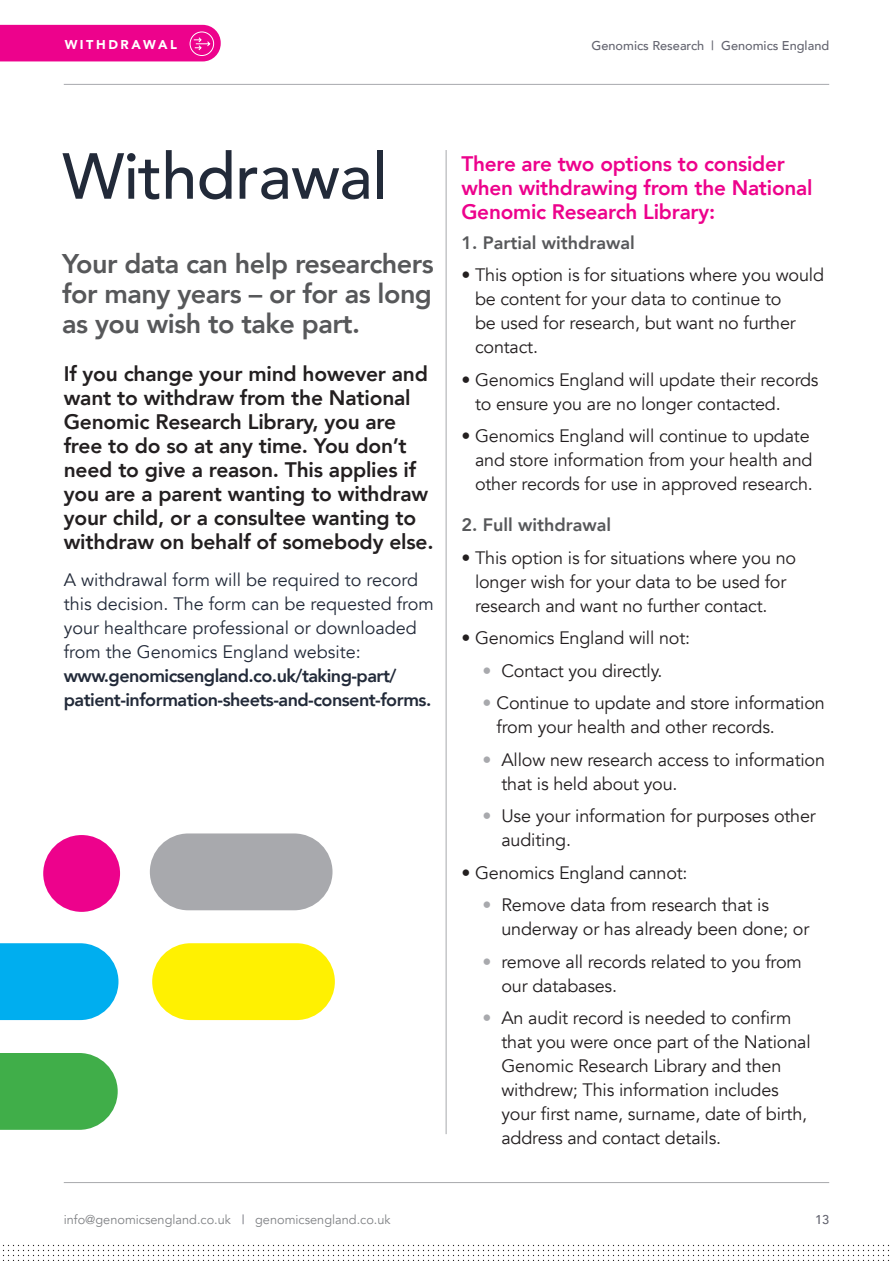
<style>
.page{position:relative;width:893px;height:1263px;background:#fff}
.page>*{position:absolute;margin:0;border:0;box-sizing:border-box;transform-origin:0 0}
.Question{font:500 64.35px "Avenir";letter-spacing:-.01em;color:#222a39}
.t1{font:800 27px/30px "Avenir";letter-spacing:-.02em;color:#57585a;text-align:justify}
.t2{font:800 21px/24px "Avenir";letter-spacing:-.01em;color:#231f20}
.t3{font:800 21px/24px "Avenir";letter-spacing:-.01em;color:#ed028c}
.t4{font:18px/24px "Avenir";letter-spacing:-.01em;color:#231f20}
.t5{font:18px/24px "Avenir";color:#222a39}
.t6{font:800 18px "Avenir";color:#57585a}
.t7{font:12.75px "Avenir";color:#808285}
.t8{font:500 12.75px "Avenir";color:#646570}
.t9{font:900 12.75px "Avenir";letter-spacing:.2em;color:#fff}
.s1{font-weight:800}
.s2{color:#a8a9ad}
.s3{color:#646570}
</style>
<div class="page">
<hr style="left:64px;top:1182px;width:765px;height:1px;background:#a8a9ad">
<hr style="left:64px;top:84px;width:765px;height:1px;background:#a8a9ad">
<div style="left:3px;top:1242px;width:887px;height:19px;background:linear-gradient(to right,#f7f7f7,#f7f7f7)"></div>
<hr style="left:446px;top:150px;width:1px;height:984px;background:#a8a9ad">
<div style="left:150px;top:833px;width:182px;height:77px;background:#a8a9ad;border-radius:38px"></div>
<div style="left:43px;top:835px;width:77px;height:77px;background:#ed028c;border-radius:50%"></div>
<svg style="left:0;top:943px;width:118px;height:77px"></svg>
<svg style="left:0;top:1053px;width:118px;height:77px"></svg>
<div style="left:152px;top:943px;width:183px;height:77px;background:#fff101;border-radius:38px"></div>
<div style="left:0;top:25px;width:221px;height:36px;background:#ed028c"></div>
<div style="left:190px;top:32px;width:24px;height:24px;border:1px solid #fff;border-radius:50%"></div>
<p class="t9" style="left:65px;top:33px;width:114px">WITHDRAWAL</p>
<p class="t8" style="left:591px;top:34px;width:239px">Genomics Research | Genomics England</p>
<p class="Question" style="left:62px;top:121px;width:326px">Withdrawal</p>
<p class="t1" style="left:62px;top:249px;width:373px">Your data can help researchers for many years – or for as long as you wish to take part.</p>
<p class="t2" style="left:64px;top:362px;width:371px">If you change your mind however and want to withdraw from the National Genomic Research Library, you are free to do so at any time. You don’t need to give a reason. This applies if you are a parent wanting to withdraw your child, or a consultee wanting to withdraw on behalf of somebody else.</p>
<p class="t5" style="left:64px;top:568px;width:371px">A withdrawal form will be required to record this decision. The form can be requested from your healthcare professional or downloaded from the Genomics England website: <span class="s1">www.genomicsengland.co.uk/taking-part/ patient-information-sheets-and-consent-forms.</span></p>
<p class="t3" style="left:461px;top:152px;width:353px">There are two options to consider when withdrawing from the National<br>Genomic Research Library:</p>
<p class="t6" style="left:461px;top:228px;width:175px">1. Partial withdrawal</p>
<p class="t4" style="left:475px;top:263px;width:351px;text-indent:-14px">• This option is for situations where you would be content for your data to continue to<br>be used for research, but want no further contact.</p>
<p class="t4" style="left:475px;top:368px;width:345px;text-indent:-14px">• Genomics England will update their records to ensure you are no longer contacted.</p>
<p class="t4" style="left:475px;top:424px;width:339px;text-indent:-14px">• Genomics England will continue to update and store information from your health and other records for use in approved research.</p>
<p class="t6" style="left:461px;top:511px;width:151px">2. Full withdrawal</p>
<p class="t4" style="left:475px;top:546px;width:323px;text-indent:-14px">• This option is for situations where you no longer wish for your data to be used for research and want no further contact.</p>
<p class="t4" style="left:461px;top:626px;width:230px">• Genomics England will not:</p>
<p class="t4" style="left:483px;top:659px;width:181px"><span class="s2">•</span> Contact you directly.</p>
<p class="t4" style="left:497px;top:691px;width:330px;text-indent:-14px"><span class="s2">•</span> Continue to update and store information from your health and other records.</p>
<p class="t4" style="left:501px;top:748px;width:325px;text-indent:-19px"><span class="s2">•</span> Allow new research access to information that is held about you.</p>
<p class="t4" style="left:501px;top:804px;width:316px;text-indent:-19px"><span class="s2">•</span> Use your information for purposes other auditing.</p>
<p class="t4" style="left:461px;top:861px;width:228px">• Genomics England cannot:</p>
<p class="t4" style="left:501px;top:893px;width:309px;text-indent:-19px"><span class="s2">•</span> Remove data from research that is underway or has already been done; or</p>
<p class="t4" style="left:501px;top:950px;width:302px;text-indent:-19px"><span class="s2">•</span> remove all records related to you from our databases.</p>
<p class="t4" style="left:501px;top:1006px;width:311px;text-indent:-19px"><span class="s2">•</span> An audit record is needed to confirm that you were once part of the National Genomic Research Library and then withdrew; This information includes your first name, surname, date of birth, address and contact details.</p>
<p class="t7" style="left:64px;top:1212px;width:328px">info@genomicsengland.co.uk <span class="s3">|</span> genomicsengland.co.uk</p>
<p class="t8" style="left:815px;top:1209px;width:16px">13</p>
</div>
